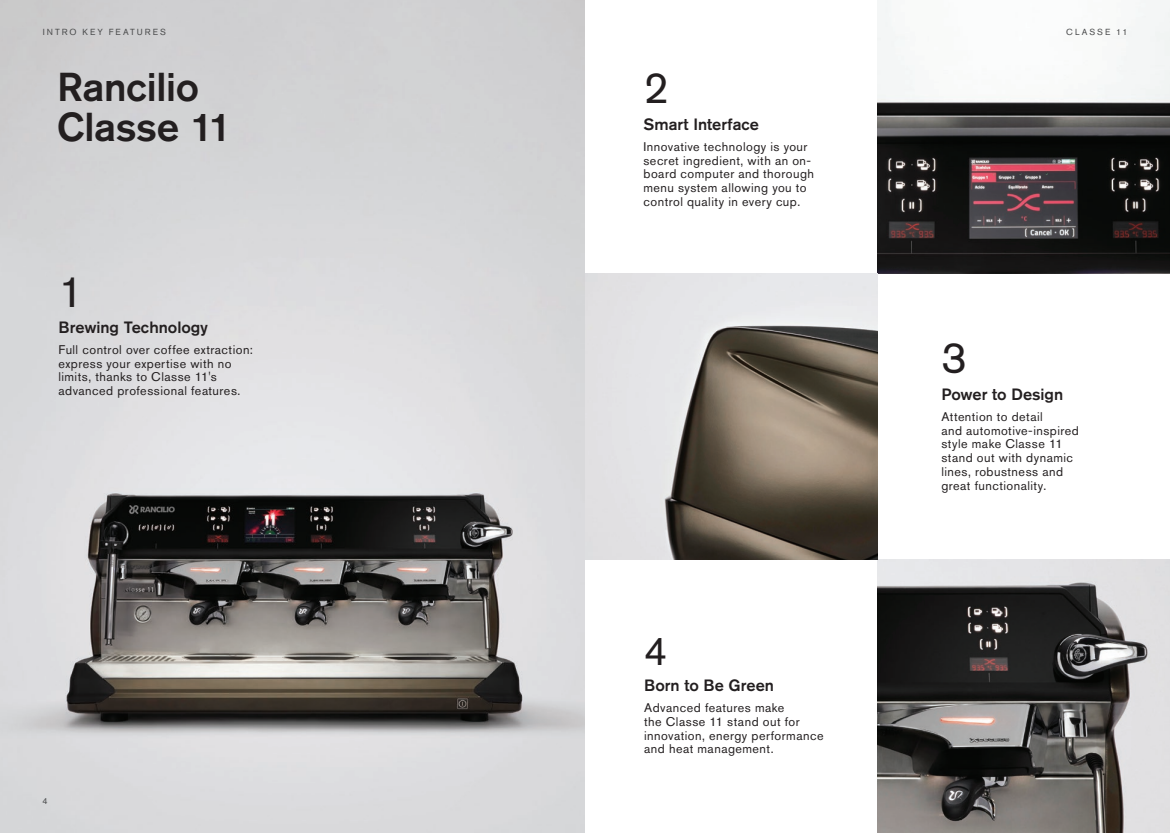
<style>
.page{position:relative;width:1170px;height:833px;background:#fff}
.page>*{position:absolute;margin:0;border:0;box-sizing:border-box;transform-origin:0 0}
.Numbers{font:43.75px "Akzidenz Grotesk BQ";color:#231f20}
.Titles2{font:500 40px "Akzidenz Grotesk BQ";letter-spacing:-.01em;color:#231f20}
.Numbers-2{font:40px "Akzidenz Grotesk BQ";color:#231f20}
.Sub_heading_2{font:500 16.25px "Akzidenz Grotesk BQ";color:#231f20}
.Body_Copy{font:12.5px/13.8px "Akzidenz Grotesk BQ";letter-spacing:.035em;color:#231f20}
.Details{font:8.75px "Akzidenz Grotesk BQ";letter-spacing:.23em;color:#4b4c4d}
</style>
<div class="page">
<img style="left:877px;top:559px;width:292px;height:274px">
<img style="left:877px;top:0;width:292px;height:274px">
<img style="left:585px;top:274px;width:292px;height:285px">
<img style="left:0;top:0;width:585px;height:833px">
<p class="Details" style="left:43px;top:27px;width:124px">INTRO KEY FEATURES</p>
<p class="Titles2" style="left:57px;top:62px;width:143px">Rancilio</p>
<p class="Titles2" style="left:57px;top:102px;width:176px">Classe 11</p>
<p class="Numbers" style="left:58px;top:265px;width:27px">1</p>
<p class="Sub_heading_2" style="left:58px;top:317px;width:151px">Brewing Technology</p>
<p class="Body_Copy" style="left:58px;top:343px;width:196px">Full control over coffee extraction: express your expertise with no limits, thanks to Classe 11's advanced professional features.</p>
<p class="Details" style="left:43px;top:796px;width:7px">4</p>
<p class="Numbers" style="left:643px;top:62px;width:27px">2</p>
<p class="Sub_heading_2" style="left:643px;top:114px;width:117px">Smart Interface</p>
<p class="Body_Copy" style="left:643px;top:139px;width:172px">Innovative technology is your secret ingredient, with an on&shy;board computer and thorough menu system allowing you to control quality in every cup.</p>
<p class="Numbers-2" style="left:644px;top:627px;width:25px">4</p>
<p class="Sub_heading_2" style="left:644px;top:675px;width:131px">Born to Be Green</p>
<p class="Body_Copy" style="left:644px;top:700px;width:181px">Advanced features make<br>the Classe 11 stand out for innovation, energy performance and heat management.</p>
<p class="Details" style="left:1066px;top:26px;width:63px">CLASSE 11</p>
<p class="Numbers" style="left:941px;top:332px;width:27px">3</p>
<p class="Sub_heading_2" style="left:941px;top:384px;width:123px">Power to Design</p>
<p class="Body_Copy" style="left:941px;top:409px;width:139px">Attention to detail<br>and automotive-inspired style make Classe 11 stand out with dynamic lines, robustness and great functionality.</p>
</div>
